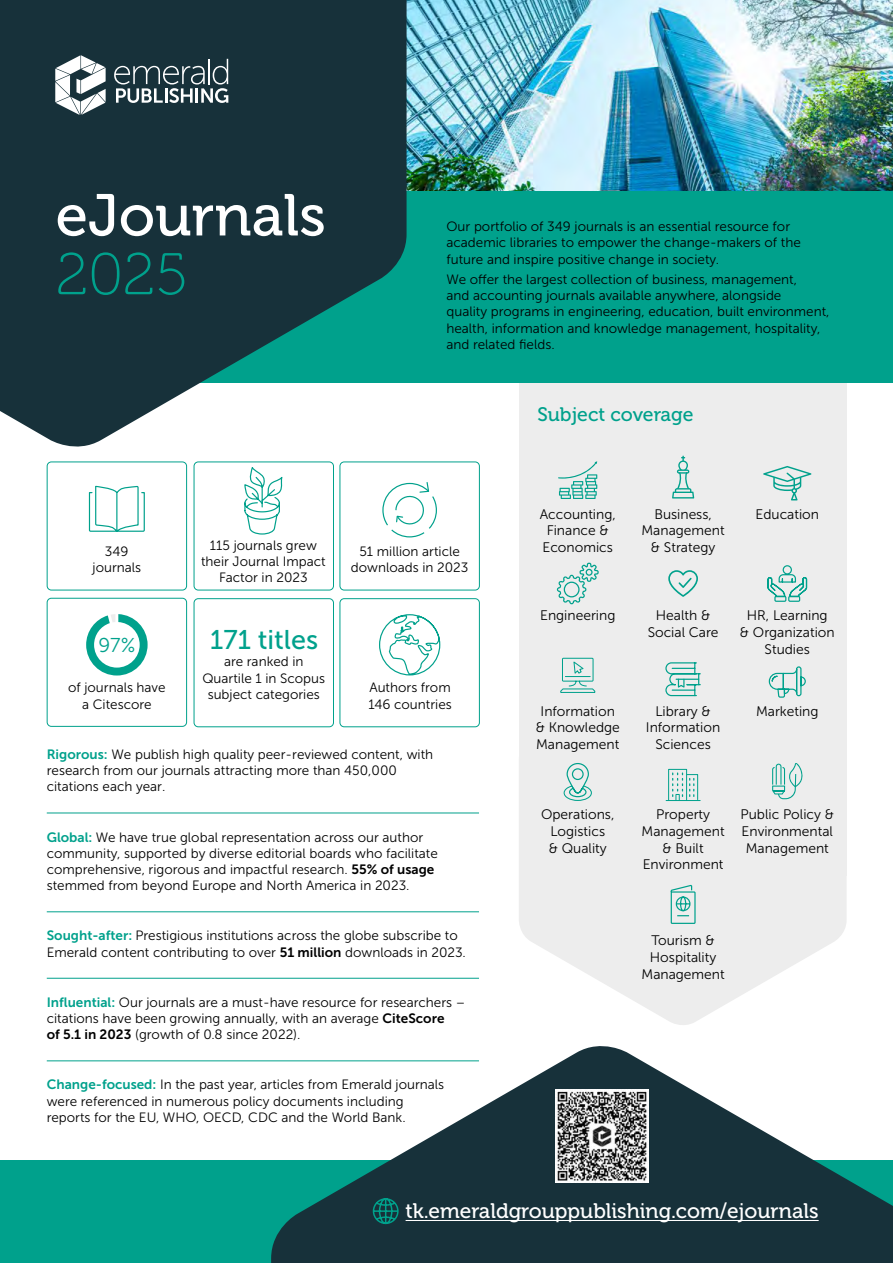
<style>
.page{position:relative;width:893px;height:1263px;background:#fff}
.page>*{position:absolute;margin:0;border:0;box-sizing:border-box;transform-origin:0 0}
.t1{font:58.8px "Museo 500";color:#fff}
.t2{font:58.8px "Museo 100";color:#00a18c}
.t3{font:27px "Museo Sans 500";color:#00a18c}
.t4{font:21px "Museo 500";color:#fff}
.t5{font:19.95px "Museo Sans 300";color:#00a18c}
.t6{font:19.5px "Museo 500";color:#00a18c}
.t7{font:13.8px/16.6px "Museo Sans 300";color:#000;text-align:center}
.t8{font:13.5px/16.2px "Museo Sans 300";color:#000}
.s1{font-family:"Museo Sans 700";color:#00a18c}
.s2{font-family:"Museo Sans 700"}
</style>
<div class="page">
<div style="left:0;top:1161px;width:893px;height:102px;background:#00a18c"></div>
<hr style="left:47px;top:813px;width:432px;height:1px;background:#00a18c">
<hr style="left:47px;top:911px;width:432px;height:1px;background:#00a18c">
<hr style="left:47px;top:978px;width:432px;height:1px;background:#00a18c">
<hr style="left:47px;top:1060px;width:432px;height:1px;background:#00a18c">
<svg style="left:271px;top:1046px;width:622px;height:217px;fill:#17313a"></svg>
<svg style="left:519px;top:875px;width:328px;height:150px;fill:#ededed"></svg>
<div style="left:519px;top:340px;width:328px;height:535px;background:#ededed"></div>
<img style="left:407px;top:0;width:486px;height:191px">
<div style="left:0;top:191px;width:893px;height:192px;background:#00a18c"></div>
<svg style="left:0;top:0;width:407px;height:447px;fill:#17313a"></svg>
<hr style="left:666px;top:800px;width:34px;height:1px;background:#00a18c">
<div style="left:668px;top:769px;width:19px;height:32px;border:1px solid #00a18c"></div>
<svg style="left:672px;top:773px;width:26px;height:27px"></svg>
<svg style="left:772px;top:763px;width:31px;height:36px"></svg>
<svg style="left:670px;top:884px;width:26px;height:40px"></svg>
<svg style="left:763px;top:466px;width:48px;height:34px"></svg>
<svg style="left:672px;top:456px;width:22px;height:42px"></svg>
<svg style="left:558px;top:461px;width:39px;height:38px"></svg>
<svg style="left:557px;top:563px;width:42px;height:41px"></svg>
<svg style="left:668px;top:570px;width:30px;height:27px"></svg>
<svg style="left:767px;top:565px;width:41px;height:37px"></svg>
<svg style="left:560px;top:657px;width:36px;height:36px"></svg>
<svg style="left:665px;top:662px;width:36px;height:35px"></svg>
<svg style="left:768px;top:666px;width:38px;height:32px"></svg>
<svg style="left:563px;top:763px;width:29px;height:38px"></svg>
<img style="left:555px;top:1089px;width:94px;height:93px">
<hr style="left:406px;top:1220px;width:413px;height:1px;background:#fff">
<svg style="left:372px;top:1197px;width:27px;height:28px"></svg>
<svg style="left:114px;top:59px;width:114px;height:44px"></svg>
<svg style="left:55px;top:55px;width:51px;height:60px"></svg>
<svg style="left:86px;top:614px;width:62px;height:61px"></svg>
<svg style="left:379px;top:614px;width:62px;height:62px"></svg>
<div style="left:47px;top:598px;width:140px;height:129px;border:1px solid #00a18c;border-radius:4px"></div>
<div style="left:47px;top:462px;width:140px;height:128px;border:1px solid #00a18c;border-radius:4px"></div>
<div style="left:194px;top:462px;width:140px;height:128px;border:1px solid #00a18c;border-radius:4px"></div>
<div style="left:340px;top:598px;width:140px;height:129px;border:1px solid #00a18c;border-radius:4px"></div>
<div style="left:340px;top:462px;width:140px;height:128px;border:1px solid #00a18c;border-radius:4px"></div>
<div style="left:194px;top:598px;width:140px;height:129px;border:1px solid #00a18c;border-radius:4px"></div>
<svg style="left:88px;top:486px;width:57px;height:46px"></svg>
<svg style="left:382px;top:482px;width:55px;height:56px"></svg>
<svg style="left:244px;top:467px;width:39px;height:68px"></svg>
<h1 class="t1" style="left:56px;top:183px;width:272px">eJournals</h1>
<h1 class="t2" style="left:56px;top:243px;width:134px">2025</h1>
<p class="t8" style="left:446px;top:218px;width:356px">Our portfolio of 349 journals is an essential resource for academic libraries to empower the change-makers of the future and inspire positive change in society.</p>
<p class="t8" style="left:446px;top:271px;width:385px">We offer the largest collection of business, management,<br>and accounting journals available anywhere, alongside<br>quality programs in engineering, education, built environment, health, information and knowledge management, hospitality, and related fields.</p>
<h3 class="t6" style="left:537px;top:404px;width:158px">Subject coverage</h3>
<p class="t8" style="left:201px;top:537px;width:126px;text-align:center">115 journals grew their Journal Impact<br>Factor in 2023</p>
<p class="t8" style="left:93px;top:543px;width:50px;text-align:center">349 journals</p>
<p class="t8" style="left:351px;top:543px;width:119px;text-align:center">51 million article downloads in 2023</p>
<h2 class="t3" style="left:210px;top:625px;width:109px">171 titles</h2>
<h3 class="t5" style="left:98px;top:635px;width:38px">97%</h3>
<p class="t8" style="left:68px;top:680px;width:99px;text-align:center">of journals have a Citescore</p>
<p class="t8" style="left:368px;top:680px;width:85px">Authors from<br>146 countries</p>
<p class="t8" style="left:202px;top:654px;width:124px;text-align:center">are ranked in<br>Quartile 1 in Scopus subject categories</p>
<p class="t8" style="left:47px;top:746px;width:388px"><span class="s1">Rigorous:</span> We publish high quality peer-reviewed content, with research from our journals attracting more than 450,000 citations each year.</p>
<p class="t8" style="left:47px;top:829px;width:393px"><span class="s1">Global:</span> We have true global representation across our author community, supported by diverse editorial boards who facilitate comprehensive, rigorous and impactful research. <span class="s2">55% of usage </span>stemmed from beyond Europe and North America in 2023.</p>
<p class="t8" style="left:47px;top:928px;width:421px"><span class="s1">Sought-after:</span> Prestigious institutions across the globe subscribe to<br>Emerald content contributing to over <span class="s2">51 million</span> downloads in 2023.</p>
<p class="t8" style="left:47px;top:994px;width:420px"><span class="s1">Influential:</span> Our journals are a must-have resource for researchers – citations have been growing annually, with an average <span class="s2">CiteScore<br>of 5.1 in 2023</span> (growth of 0.8 since 2022).</p>
<p class="t8" style="left:47px;top:1077px;width:399px"><span class="s1">Change-focused:</span> In the past year, articles from Emerald journals were referenced in numerous policy documents including reports for the EU, WHO, OECD, CDC and the World Bank.</p>
<p class="t7" style="left:540px;top:506px;width:78px;text-align:left">Accounting,<br>Finance &amp;<br>Economics</p>
<p class="t7" style="left:654px;top:506px;width:59px">Business,</p>
<p class="t7" style="left:755px;top:506px;width:65px">Education</p>
<p class="t7" style="left:641px;top:522px;width:85px">Management &amp; Strategy</p>
<p class="t7" style="left:540px;top:607px;width:77px">Engineering</p>
<p class="t7" style="left:648px;top:607px;width:72px">Health &amp;<br>Social Care</p>
<p class="t7" style="left:740px;top:607px;width:96px">HR, Learning<br>&amp; Organization<br>Studies</p>
<p class="t7" style="left:646px;top:703px;width:76px">Library &amp;<br>Information<br>Sciences</p>
<p class="t7" style="left:541px;top:703px;width:76px">Information</p>
<p class="t7" style="left:756px;top:703px;width:64px">Marketing</p>
<p class="t7" style="left:536px;top:719px;width:86px;text-align:left">&amp; Knowledge<br>Management</p>
<p class="t7" style="left:541px;top:806px;width:75px">Operations,<br>Logistics<br>&amp; Quality</p>
<p class="t7" style="left:641px;top:806px;width:85px">Property<br>Management &amp; Built<br>Environment</p>
<p class="t7" style="left:740px;top:806px;width:95px;text-align:justify">Public Policy &amp; Environmental Management</p>
<p class="t7" style="left:641px;top:932px;width:85px">Tourism &amp;<br>Hospitality<br>Management</p>
<h3 class="t4" style="left:406px;top:1199px;width:415px">tk.emeraldgrouppublishing.com/ejournals</h3>
</div>
